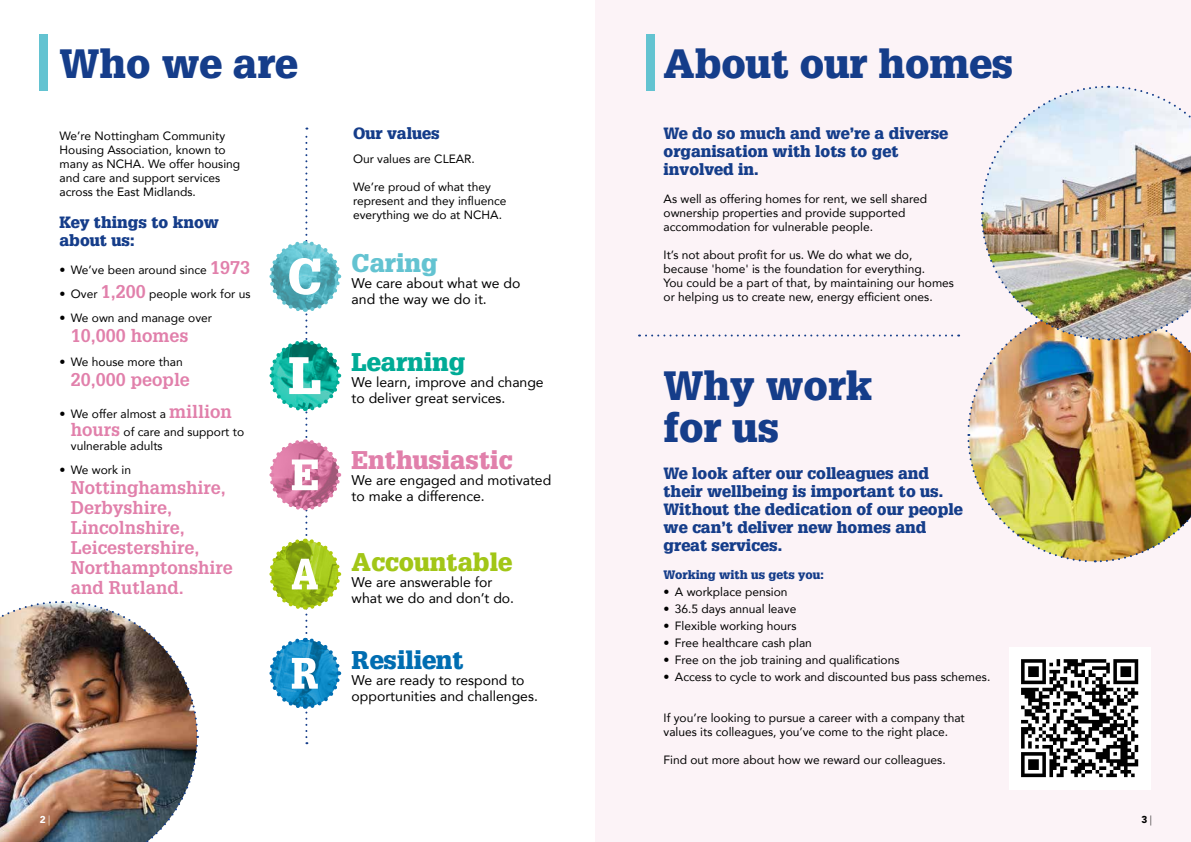
<style>
.page{position:relative;width:1191px;height:842px;background:#fff}
.page>*{position:absolute;margin:0;border:0;box-sizing:border-box;transform-origin:0 0}
.t1{font:900 40px/42px "Glypha LT Std";color:#153d8a}
.t2{font:900 25px "Glypha LT Std";color:#e180ab}
.t3{font:900 25px "Glypha LT Std";color:#a2c617}
.t4{font:900 25px "Glypha LT Std";color:#006db1}
.t5{font:900 25px "Glypha LT Std";color:#00ab96}
.t6{font:900 25px "Glypha LT Std";color:#63c3d1}
.t7{font:700 18px/20px "Glypha LT Std";color:#e180ab}
.t8{font:900 16px/18px "Glypha LT Std";color:#153d8a}
.t9{font:14px/16px "Avenir";color:#000}
.t10{font:12px/14px "Avenir";color:#000}
.t11{font:900 12px "Glypha LT Std";color:#153d8a}
.t12{font:900 10px "Avenir LT Std";color:#000}
.t13{font:900 10px "Avenir LT Std";color:#fff}
.s1{font-family:"Glypha LT Std";font-weight:700;font-size:18px;color:#e180ab}
.s2{font-weight:300}
</style>
<div class="page">
<div style="left:595px;top:0;width:596px;height:842px;background:#fcf3f7"></div>
<img style="left:0;top:601px;width:199px;height:241px">
<div style="left:646px;top:34px;width:9px;height:57px;background:#63c3d1"></div>
<div style="left:40px;top:34px;width:8px;height:57px;background:#63c3d1"></div>
<svg style="left:269px;top:128px;width:73px;height:616px"></svg>
<img style="left:967px;top:85px;width:224px;height:478px">
<svg style="left:639px;top:334px;width:313px;height:2px"></svg>
<img style="left:1009px;top:648px;width:142px;height:141px">
<h1 class="t1" style="left:60px;top:43px;width:239px">Who we are</h1>
<p class="t10" style="left:60px;top:128px;width:182px">We’re Nottingham Community<br>Housing Association, known to many as NCHA. We offer housing and care and support services across the East Midlands.</p>
<h3 class="t8" style="left:60px;top:213px;width:161px">Key things to know about us:</h3>
<p class="t10" style="left:60px;top:262px;width:192px">• We’ve been around since <span class="s1">1973</span></p>
<p class="t10" style="left:60px;top:286px;width:192px">• Over <span class="s1">1,200</span> people work for us</p>
<p class="t10" style="left:60px;top:310px;width:154px">• We own and manage over</p>
<h3 class="t7" style="left:71px;top:325px;width:119px">10,000 homes</h3>
<p class="t10" style="left:60px;top:354px;width:125px">• We house more than</p>
<h3 class="t7" style="left:71px;top:369px;width:121px">20,000 people</h3>
<p class="t10" style="left:71px;top:404px;width:175px;line-height:18px;text-indent:-11px">• We offer almost a <span class="s1">million hours</span> of care and support to</p>
<p class="t10" style="left:71px;top:438px;width:93px">vulnerable adults</p>
<p class="t10" style="left:60px;top:462px;width:73px">• We work in</p>
<h3 class="t7" style="left:71px;top:477px;width:163px">Nottinghamshire,<br>Derbyshire,<br>Lincolnshire,<br>Leicestershire,<br>Northamptonshire and Rutland.</h3>
<p class="t13" style="left:40px;top:813px;width:12px">2 <span class="s2">|</span></p>
<h3 class="t8" style="left:353px;top:124px;width:88px">Our values</h3>
<p class="t10" style="left:353px;top:151px;width:123px">Our values are CLEAR.</p>
<p class="t10" style="left:353px;top:179px;width:155px">We’re proud of what they represent and they influence everything we do at NCHA.</p>
<h2 class="t6" style="left:351px;top:248px;width:88px">Caring</h2>
<p class="t9" style="left:351px;top:275px;width:170px">We care about what we do and the way we do it.</p>
<h2 class="t5" style="left:351px;top:347px;width:115px">Learning</h2>
<p class="t9" style="left:351px;top:374px;width:194px">We learn, improve and change to deliver great services.</p>
<h2 class="t2" style="left:351px;top:445px;width:162px">Enthusiastic</h2>
<p class="t9" style="left:351px;top:472px;width:201px">We are engaged and motivated to make a difference.</p>
<h2 class="t3" style="left:351px;top:547px;width:162px">Accountable</h2>
<p class="t9" style="left:351px;top:574px;width:164px">We are answerable for what we do and don’t do.</p>
<h2 class="t4" style="left:351px;top:645px;width:114px">Resilient</h2>
<p class="t9" style="left:351px;top:671px;width:188px">We are ready to respond to opportunities and challenges.</p>
<h1 class="t1" style="left:663px;top:43px;width:351px">About our homes</h1>
<h3 class="t8" style="left:663px;top:124px;width:286px">We do so much and we’re a diverse organisation with lots to get involved in.</h3>
<p class="t10" style="left:663px;top:191px;width:265px">As well as offering homes for rent, we sell shared ownership properties and provide supported accommodation for vulnerable people.</p>
<p class="t10" style="left:663px;top:248px;width:292px">It’s not about profit for us. We do what we do, because 'home' is the foundation for everything.<br>You could be a part of that, by maintaining our homes or helping us to create new, energy efficient ones.</p>
<h1 class="t1" style="left:663px;top:365px;width:210px">Why work for us</h1>
<h3 class="t8" style="left:663px;top:464px;width:301px">We look after our colleagues and their wellbeing is important to us.<br>Without the dedication of our people we can’t deliver new homes and great services.</h3>
<p class="t11" style="left:663px;top:567px;width:162px">Working with us gets you:</p>
<p class="t10" style="left:663px;top:584px;width:126px">• A workplace pension</p>
<p class="t10" style="left:663px;top:601px;width:134px">• 36.5 days annual leave</p>
<p class="t10" style="left:663px;top:618px;width:134px">• Flexible working hours</p>
<p class="t10" style="left:663px;top:635px;width:150px">• Free healthcare cash plan</p>
<p class="t10" style="left:663px;top:652px;width:237px">• Free on the job training and qualifications</p>
<p class="t10" style="left:663px;top:669px;width:328px">• Access to cycle to work and discounted bus pass schemes.</p>
<p class="t10" style="left:663px;top:710px;width:303px">If you’re looking to pursue a career with a company that values its colleagues, you’ve come to the right place.</p>
<p class="t10" style="left:663px;top:752px;width:284px">Find out more about how we reward our colleagues.</p>
<p class="t12" style="left:1141px;top:813px;width:12px">3 <span class="s2">|</span></p>
</div>
